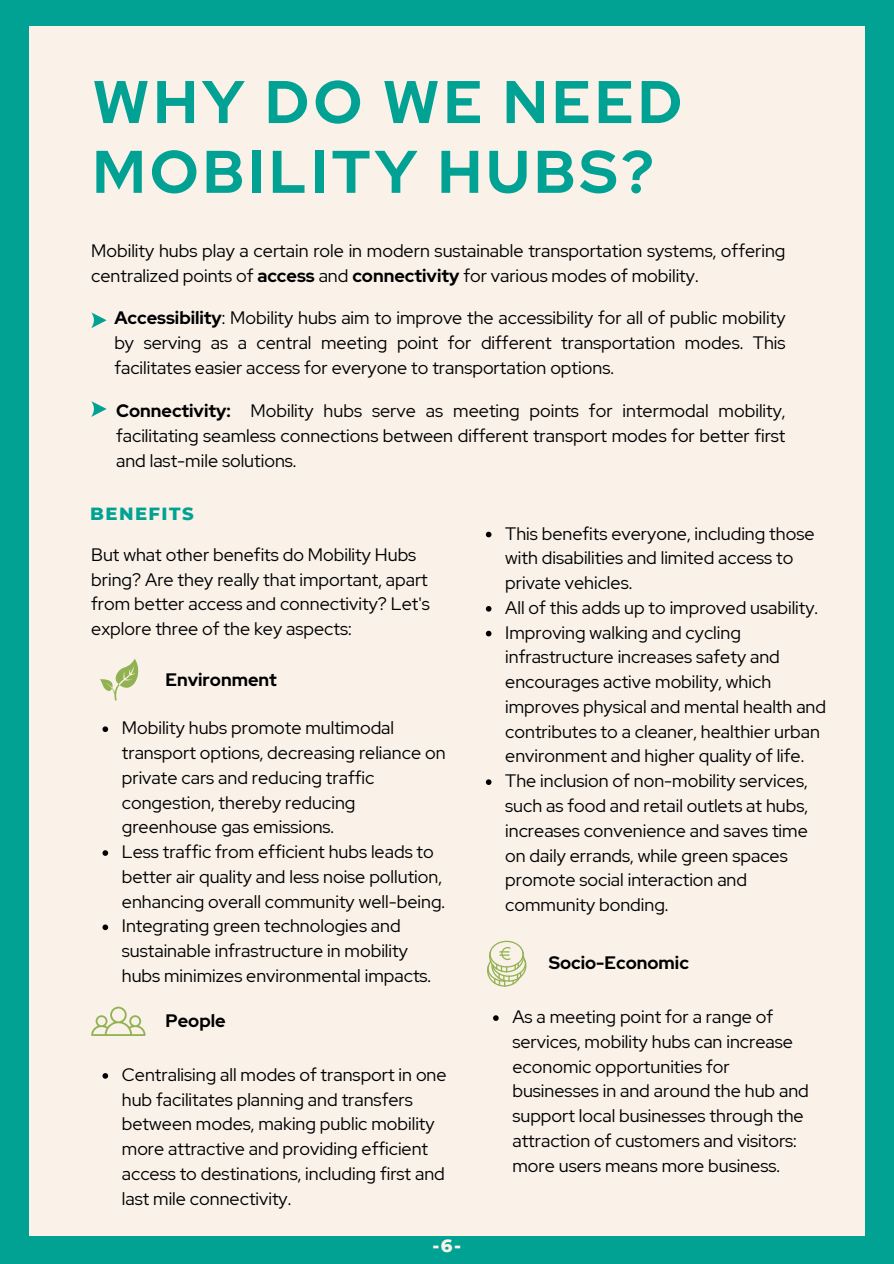
<style>
.page{position:relative;width:894px;height:1264px;background:#fff}
.page>*{position:absolute;margin:0;border:0;box-sizing:border-box;transform-origin:0 0}
.t1{font:700 60px/69.8px "Red Hat Display";letter-spacing:.07em;color:#01a293}
.t2{font:18px/24.8px "Red Hat Display";color:#000001}
.t3{font:700 18px "Red Hat Display";color:#000001}
.t4{font:800 18px "Montserrat";letter-spacing:.08em;color:#01a293}
.t5{font:800 18px "Montserrat";color:#faf2e9}
.s1{font-weight:700}
</style>
<div class="page">
<div style="left:0;top:0;width:893px;height:1263px;background:#01a293"></div>
<div style="left:29px;top:26px;width:835px;height:1210px;background:#faf2e9"></div>
<svg style="left:91px;top:312px;width:16px;height:16px"></svg>
<svg style="left:91px;top:401px;width:16px;height:16px"></svg>
<svg style="left:100px;top:659px;width:39px;height:42px"></svg>
<svg style="left:91px;top:1006px;width:54px;height:29px"></svg>
<svg style="left:102px;top:726px;width:6px;height:6px"></svg>
<svg style="left:102px;top:850px;width:6px;height:5px"></svg>
<svg style="left:102px;top:924px;width:6px;height:6px"></svg>
<svg style="left:102px;top:1073px;width:6px;height:5px"></svg>
<svg style="left:485px;top:531px;width:6px;height:6px"></svg>
<svg style="left:485px;top:606px;width:6px;height:5px"></svg>
<svg style="left:485px;top:630px;width:6px;height:6px"></svg>
<svg style="left:485px;top:779px;width:6px;height:6px"></svg>
<svg style="left:487px;top:940px;width:39px;height:46px"></svg>
<svg style="left:493px;top:1015px;width:5px;height:5px"></svg>
<p class="t1" style="left:93px;top:67px;width:591px">WHY DO WE NEED<br>MOBILITY HUBS?</p>
<h1 class="t2" style="left:91px;top:238px;width:695px">Mobility hubs play a certain role in modern sustainable transportation systems, offering centralized points of <span class="s1">access</span> and <span class="s1">connectivity</span> for various modes of mobility.</h1>
<h4 class="t2" style="left:114px;top:305px;width:672px;text-align:justify"><span class="s1">Accessibility</span>: Mobility hubs aim to improve the accessibility for all of public mobility by serving as a central meeting point for different transportation modes. This facilitates easier access for everyone to transportation options.</h4>
<h4 class="t2" style="left:116px;top:398px;width:670px"><span class="s1">Connectivity:</span> Mobility hubs serve as meeting points for intermodal mobility, facilitating seamless connections between different transport modes for better first</h4>
<p class="t2" style="left:116px;top:448px;width:182px">and last-mile solutions.</p>
<p class="t4" style="left:90px;top:502px;width:105px">BENEFITS</p>
<h4 class="t2" style="left:91px;top:542px;width:340px">But what other benefits do Mobility Hubs bring? Are they really that important, apart from better access and connectivity? Let's explore three of the key aspects:</h4>
<p class="t3" style="left:165px;top:667px;width:113px">Environment</p>
<h2 class="t2" style="left:122px;top:715px;width:325px">Mobility hubs promote multimodal transport options, decreasing reliance on private cars and reducing traffic congestion, thereby reducing greenhouse gas emissions.</h2>
<h4 class="t2" style="left:122px;top:839px;width:325px">Less traffic from efficient hubs leads to better air quality and less noise pollution, enhancing overall community well-being.</h4>
<p class="t2" style="left:122px;top:913px;width:311px">Integrating green technologies and sustainable infrastructure in mobility hubs minimizes environmental impacts.</p>
<p class="t3" style="left:165px;top:1008px;width:62px">People</p>
<p class="t2" style="left:122px;top:1062px;width:326px">Centralising all modes of transport in one hub facilitates planning and transfers between modes, making public mobility more attractive and providing efficient access to destinations, including first and last mile connectivity.</p>
<p class="t5" style="left:432px;top:1234px;width:30px">-6-</p>
<h3 class="t2" style="left:505px;top:521px;width:311px">This benefits everyone, including those with disabilities and limited access to private vehicles.</h3>
<p class="t2" style="left:505px;top:595px;width:314px">All of this adds up to improved usability.</p>
<h3 class="t2" style="left:505px;top:620px;width:322px">Improving walking and cycling infrastructure increases safety and encourages active mobility, which improves physical and mental health and contributes to a cleaner, healthier urban environment and higher quality of life.</h3>
<p class="t2" style="left:505px;top:768px;width:304px">The inclusion of non-mobility services, such as food and retail outlets at hubs, increases convenience and saves time on daily errands, while green spaces promote social interaction and community bonding.</p>
<p class="t3" style="left:548px;top:951px;width:142px">Socio-Economic</p>
<p class="t2" style="left:512px;top:1004px;width:298px">As a meeting point for a range of services, mobility hubs can increase economic opportunities for businesses in and around the hub and support local businesses through the attraction of customers and visitors: more users means more business.</p>
</div>
